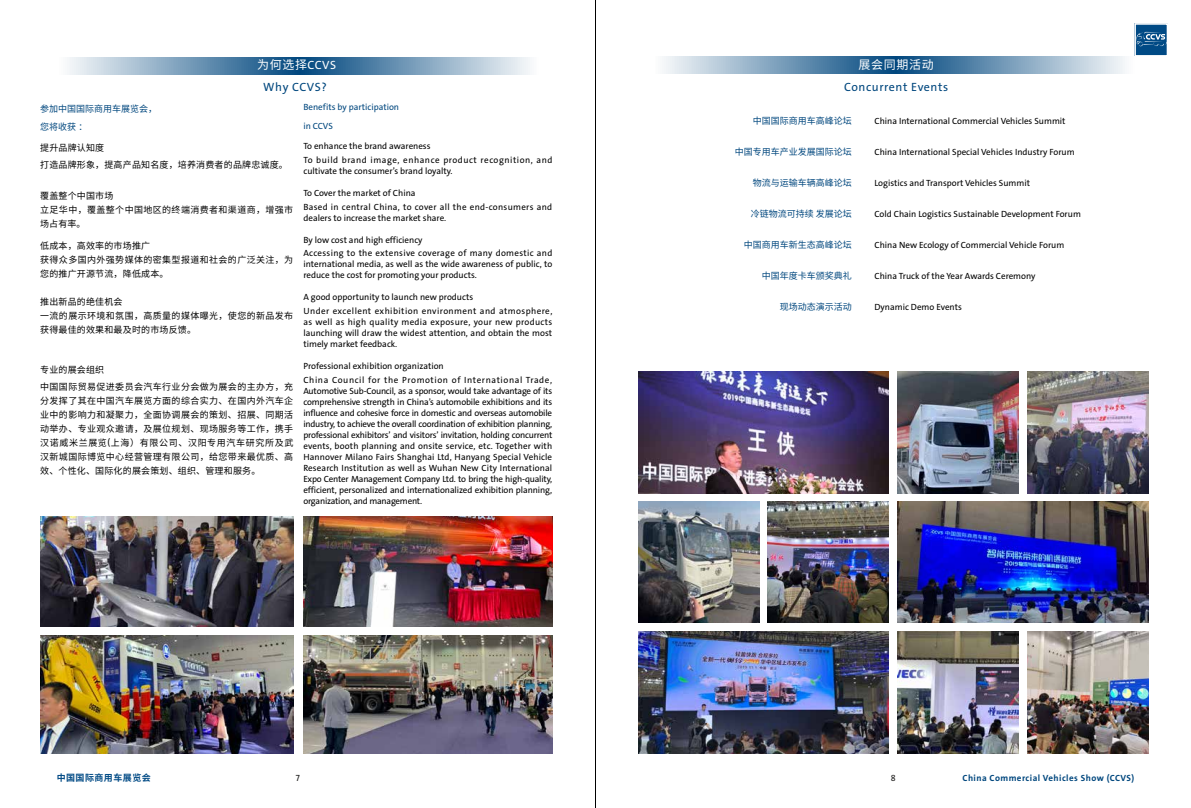
<style>
.page{position:relative;width:1191px;height:808px;background:#fff}
.page>*{position:absolute;margin:0;border:0;box-sizing:border-box;transform-origin:0 0}
.t1{font:12px "The Sans LP5 Plain";letter-spacing:.04em;color:#00477e}
.t2{font:12px "Source Han Sans CN";letter-spacing:.05em;color:#fff}
.t3{font:9px/11px "The Sans LP5 Plain";color:#000;text-align:justify}
.t4{font:9px/14px "Source Han Sans CN";letter-spacing:.045em;color:#000}
.t5{font:9px/13.8px "The Sans LP5 Plain";letter-spacing:.03em;color:#000}
.t6{font:9px/18px "Source Han Sans CN";color:#00477e}
.t7{font:9px/14px "Source Han Sans CN";letter-spacing:.02em;color:#000}
.t8{font:9px/13.8px "The Sans LP5 Plain";letter-spacing:.035em;color:#000}
.t9{font:9px/13.8px "The Sans LP5 Plain";letter-spacing:.05em;color:#000}
.t10{font:9px/13.8px "The Sans LP5 Plain";letter-spacing:.06em;color:#000}
.t11{font:9px "The Sans LP7 Bld";letter-spacing:.05em;color:#00477e}
.t12{font:9px/19.7px "The Sans LP5 Plain";color:#00477e}
.t13{font:700 9px "Source Han Sans CN";letter-spacing:.05em;color:#004a85}
.t14{font:9px "The Sans LP5 Plain";color:#1f1e1d}
.s1{font-family:"The Sans LP5 Plain"}
</style>
<div class="page">
<div style="left:1134px;top:23px;width:33px;height:33px;background:#004a85"></div>
<div style="left:1134px;top:23px;width:34px;height:34px;border:2px solid #fff"></div>
<svg style="left:1136px;top:32px;width:30px;height:14px"></svg>
<hr style="left:595px;top:0;width:1px;height:808px;background:#000">
<svg style="left:664px;top:57px;width:461px;height:17px;background:#7a9ebb"></svg>
<svg style="left:69px;top:57px;width:461px;height:17px;background:#7a9ebb"></svg>
<img style="left:767px;top:501px;width:122px;height:122px">
<img style="left:1027px;top:372px;width:121px;height:121px">
<img style="left:638px;top:501px;width:121px;height:122px">
<img style="left:638px;top:632px;width:250px;height:121px">
<img style="left:897px;top:632px;width:121px;height:121px">
<img style="left:897px;top:372px;width:121px;height:121px">
<img style="left:897px;top:501px;width:251px;height:122px">
<img style="left:638px;top:372px;width:251px;height:121px">
<img style="left:1027px;top:632px;width:121px;height:121px">
<img style="left:303px;top:635px;width:249px;height:118px">
<img style="left:303px;top:517px;width:249px;height:109px">
<img style="left:40px;top:635px;width:253px;height:118px">
<img style="left:40px;top:517px;width:253px;height:109px">
<h1 class="t2" style="left:257px;top:58px;width:80px">为何选择<span class="s1">CCVS</span></h1>
<h1 class="t1" style="left:263px;top:79px;width:65px">Why CCVS?</h1>
<p class="t6" style="left:40px;top:100px;width:118px">参加中国国际商用车展览会，您将收获：</p>
<p class="t7" style="left:40px;top:139px;width:249px;line-height:16.8px">提升品牌认知度<br>打造品牌形象，提高产品知名度，培养消费者的品牌忠诚度。</p>
<p class="t4" style="left:40px;top:189px;width:255px">覆盖整个中国市场<br>立足华中，覆盖整个中国地区的终端消费者和渠道商，增强市场占有率。</p>
<p class="t4" style="left:40px;top:239px;width:255px">低成本，高效率的市场推广<br>获得众多国内外强势媒体的密集型报道和社会的广泛关注，为您的推广开源节流，降低成本。</p>
<p class="t7" style="left:40px;top:295px;width:255px">推出新品的绝佳机会<br>一流的展示环境和氛围，高质量的媒体曝光，使您的新品发布获得最佳的效果和最及时的市场反馈。</p>
<p class="t4" style="left:40px;top:361px;width:255px;line-height:16.8px">专业的展会组织<br>中国国际贸易促进委员会汽车行业分会做为展会的主办方，充</p>
<p class="t4" style="left:40px;top:394px;width:255px;text-align:justify">分发挥了其在中国汽车展览方面的综合实力、在国内外汽车企业中的影响力和凝聚力，全面协调展会的策划、招展、同期活动举办、专业观众邀请，及展位规划、现场服务等工作，携手汉诺威米兰展览<span class="s1">(</span>上海）有限公司、汉阳专用汽车研究所及武汉新城国际博览中心经营管理有限公司，给您带来最优质、高效、个性化、国际化的展会策划、组织、管理和服务。</p>
<p class="t12" style="left:303px;top:97px;width:97px">Benefits by participation in CCVS</p>
<p class="t10" style="left:303px;top:139px;width:250px">To enhance the brand awareness<br>To build brand image, enhance product recognition, and</p>
<p class="t3" style="left:303px;top:165px;width:150px">cultivate the consumer’s brand loyalty.</p>
<p class="t5" style="left:303px;top:186px;width:250px">To Cover the market of China<br>Based in central China, to cover all the end-consumers and</p>
<p class="t3" style="left:303px;top:212px;width:144px">dealers to increase the market share.</p>
<p class="t5" style="left:303px;top:233px;width:250px">By low cost and high efficiency<br>Accessing to the extensive coverage of many domestic and</p>
<p class="t3" style="left:303px;top:259px;width:250px">international media, as well as the wide awareness of public, to reduce the cost for promoting your products.</p>
<p class="t8" style="left:303px;top:291px;width:250px">A good opportunity to launch new products<br>Under excellent exhibition environment and atmosphere,</p>
<p class="t3" style="left:303px;top:317px;width:250px">as well as high quality media exposure, your new products launching will draw the widest attention, and obtain the most timely market feedback.</p>
<p class="t9" style="left:303px;top:359px;width:250px">Professional exhibition organization<br>China Council for the Promotion of International Trade,</p>
<p class="t3" style="left:303px;top:386px;width:250px">Automotive Sub-Council, as a sponsor, would take advantage of its comprehensive strength in China’s automobile exhibitions and its influence and cohesive force in domestic and overseas automobile industry, to achieve the overall coordination of exhibition planning, professional exhibitors’ and visitors’ invitation, holding concurrent events, booth planning and onsite service, etc. Together with Hannover Milano Fairs Shanghai Ltd, Hanyang Special Vehicle Research Institution as well as Wuhan New City International Expo Center Management Company Ltd. to bring the high-quality, efficient, personalized and internationalized exhibition planning, organization, and management.</p>
<h1 class="t2" style="left:858px;top:58px;width:76px">展会同期活动</h1>
<h1 class="t1" style="left:844px;top:79px;width:106px">Concurrent Events</h1>
<p class="t6" style="left:753px;top:112px;width:100px">中国国际商用车高峰论坛</p>
<p class="t6" style="left:735px;top:143px;width:118px">中国专用车产业发展国际论坛</p>
<p class="t6" style="left:753px;top:174px;width:100px">物流与运输车辆高峰论坛</p>
<p class="t6" style="left:751px;top:205px;width:103px">冷链物流可持续 发展论坛</p>
<p class="t6" style="left:744px;top:236px;width:109px">中国商用车新生态高峰论坛</p>
<p class="t6" style="left:762px;top:267px;width:91px">中国年度卡车颁奖典礼</p>
<p class="t6" style="left:780px;top:298px;width:73px">现场动态演示活动</p>
<p class="t3" style="left:874px;top:115px;width:192px">China International Commercial Vehicles Summit</p>
<p class="t3" style="left:874px;top:146px;width:202px">China International Special Vehicles Industry Forum</p>
<p class="t3" style="left:874px;top:177px;width:157px">Logistics and Transport Vehicles Summit</p>
<p class="t3" style="left:874px;top:208px;width:208px">Cold Chain Logistics Sustainable Development Forum</p>
<p class="t3" style="left:874px;top:239px;width:191px">China New Ecology of Commercial Vehicle Forum</p>
<p class="t3" style="left:874px;top:270px;width:162px">China Truck of the Year Awards Ceremony</p>
<p class="t3" style="left:874px;top:301px;width:89px">Dynamic Demo Events</p>
<p class="t13" style="left:57px;top:773px;width:96px">中国国际商用车展览会</p>
<p class="t14" style="left:296px;top:772px;width:6px">7</p>
<p class="t14" style="left:890px;top:772px;width:6px">8</p>
<p class="t11" style="left:962px;top:772px;width:173px">China Commercial Vehicles Show (CCVS)</p>
</div>
